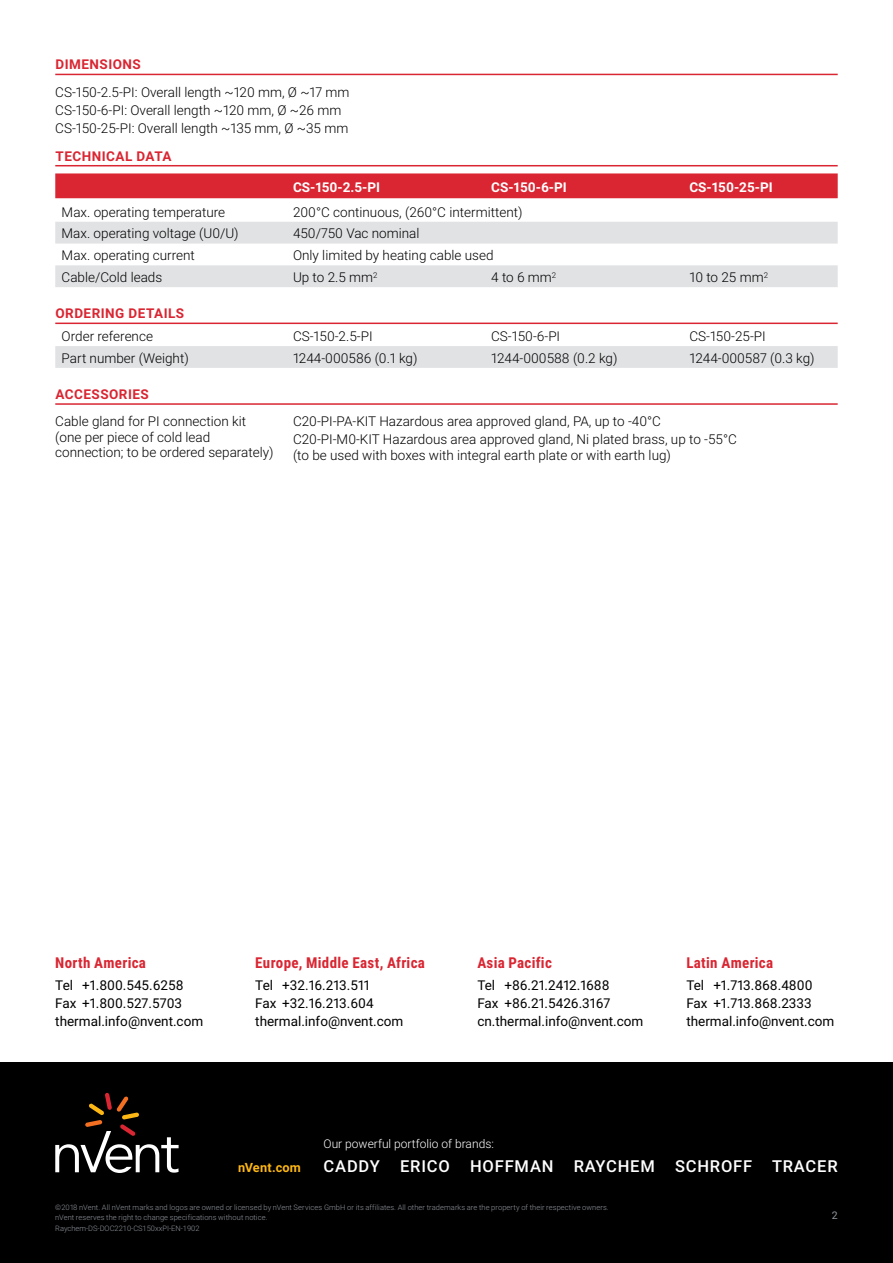
<style>
.page{position:relative;width:893px;height:1263px;background:#fff}
.page>*{position:absolute;margin:0;border:0;box-sizing:border-box;transform-origin:0 0}
.t1{font:500 16.5px "Roboto";letter-spacing:.05em;color:#fff}
.t2{font:700 15px "Roboto Condensed";letter-spacing:.02em;color:#d92632}
.t3{font:300 13.5px/18px "Roboto";color:#000}
.t4{font:13.5px/18px "Roboto";color:#000}
.t5{font:700 13.5px "Roboto";letter-spacing:.035em;color:#d92632}
.t6{font:700 13.5px "Roboto";color:#fff}
.t7{font:700 12.75px "Roboto";letter-spacing:.015em;color:#fdb714}
.t8{font:300 12px "Roboto";color:#fff}
.t9{font:10.5px "Roboto";color:#90969e}
.t10{font:300 7.5px/10.5px "Roboto";letter-spacing:.01em;color:#90969e}
</style>
<div class="page">
<div style="left:0;top:1062px;width:893px;height:201px;background:#000"></div>
<svg style="left:55px;top:1093px;width:124px;height:80px"></svg>
<hr style="left:55px;top:74px;width:783px;height:1px;background:#d92632">
<hr style="left:55px;top:165px;width:783px;height:1px;background:#d92632">
<div style="left:55px;top:173px;width:783px;height:25px;background:#d92632"></div>
<svg style="left:55px;top:222px;width:783px;height:146px"></svg>
<hr style="left:55px;top:323px;width:783px;height:1px;background:#d92632">
<hr style="left:55px;top:403px;width:783px;height:2px;background:#d92632">
<p class="t5" style="left:56px;top:55px;width:87px">DIMENSIONS</p>
<p class="t3" style="left:55px;top:82px;width:296px">CS-150-2.5-PI: Overall length ~120 mm, Ø ~17 mm<br>CS-150-6-PI: Overall length ~120 mm, Ø ~26 mm<br>CS-150-25-PI: Overall length ~135 mm, Ø ~35 mm</p>
<p class="t5" style="left:56px;top:146px;width:118px">TECHNICAL DATA</p>
<p class="t6" style="left:293px;top:178px;width:89px">CS-150-2.5-PI</p>
<p class="t6" style="left:491px;top:178px;width:77px">CS-150-6-PI</p>
<p class="t6" style="left:689px;top:178px;width:85px">CS-150-25-PI</p>
<p class="t3" style="left:62px;top:202px;width:165px">Max. operating temperature</p>
<p class="t3" style="left:293px;top:202px;width:231px">200°C continuous, (260°C intermittent)</p>
<p class="t3" style="left:62px;top:224px;width:179px">Max. operating voltage (U0/U)</p>
<p class="t3" style="left:293px;top:224px;width:128px">450/750 Vac nominal</p>
<p class="t3" style="left:62px;top:246px;width:135px">Max. operating current</p>
<p class="t3" style="left:293px;top:246px;width:202px">Only limited by heating cable used</p>
<p class="t3" style="left:62px;top:268px;width:102px">Cable/Cold leads</p>
<p class="t3" style="left:293px;top:268px;width:86px">Up to 2.5 mm<sup>2</sup></p>
<p class="t3" style="left:491px;top:268px;width:67px">4 to 6 mm<sup>2</sup></p>
<p class="t3" style="left:689px;top:268px;width:80px">10 to 25 mm<sup>2</sup></p>
<p class="t5" style="left:56px;top:304px;width:130px">ORDERING DETAILS</p>
<p class="t3" style="left:62px;top:327px;width:93px">Order reference</p>
<p class="t3" style="left:293px;top:327px;width:81px">CS-150-2.5-PI</p>
<p class="t3" style="left:491px;top:327px;width:71px">CS-150-6-PI</p>
<p class="t3" style="left:689px;top:327px;width:78px">CS-150-25-PI</p>
<p class="t3" style="left:62px;top:348px;width:129px">Part number (Weight)</p>
<p class="t3" style="left:293px;top:348px;width:126px">1244-000586 (0.1 kg)</p>
<p class="t3" style="left:491px;top:348px;width:128px">1244-000588 (0.2 kg)</p>
<p class="t3" style="left:689px;top:348px;width:127px">1244-000587 (0.3 kg)</p>
<p class="t5" style="left:56px;top:385px;width:95px">ACCESSORIES</p>
<p class="t3" style="left:55px;top:413px;width:220px;line-height:15.8px">Cable gland for PI connection kit (one per piece of cold lead connection; to be ordered separately)</p>
<p class="t3" style="left:293px;top:412px;width:445px">C20-PI-PA-KIT Hazardous area approved gland, PA, up to -40°C<br>C20-PI-M0-KIT Hazardous area approved gland, Ni plated brass, up to -55°C</p>
<p class="t3" style="left:293px;top:445px;width:379px">(to be used with boxes with integral earth plate or with earth lug)</p>
<p class="t2" style="left:55px;top:952px;width:92px">North America</p>
<p class="t4" style="left:55px;top:976px;width:149px">Tel +1.800.545.6258<br>Fax +1.800.527.5703 thermal.info@nvent.com</p>
<p class="t2" style="left:255px;top:952px;width:171px">Europe, Middle East, Africa</p>
<p class="t4" style="left:255px;top:976px;width:149px">Tel +32.16.213.511<br>Fax +32.16.213.604 thermal.info@nvent.com</p>
<p class="t2" style="left:477px;top:952px;width:76px">Asia Pacific</p>
<p class="t4" style="left:477px;top:976px;width:168px">Tel +86.21.2412.1688<br>Fax +86.21.5426.3167 cn.thermal.info@nvent.com</p>
<p class="t2" style="left:686px;top:952px;width:88px">Latin America</p>
<p class="t4" style="left:686px;top:976px;width:149px">Tel +1.713.868.4800<br>Fax +1.713.868.2333 thermal.info@nvent.com</p>
<p class="t8" style="left:324px;top:1136px;width:172px">Our powerful portfolio of brands:</p>
<p class="t7" style="left:238px;top:1158px;width:64px">nVent.com</p>
<p class="t1" style="left:324px;top:1155px;width:516px">CADDY ERICO HOFFMAN RAYCHEM SCHROFF TRACER</p>
<p class="t10" style="left:55px;top:1201px;width:555px">©2018 nVent. All nVent marks and logos are owned or licensed by nVent Services GmbH or its affiliates. All other trademarks are the property of their respective owners. nVent reserves the right to change specifications without notice.<br>Raychem-DS-DOC2210-CS150xxPI-EN-1902</p>
<p class="t9" style="left:832px;top:1208px;width:7px">2</p>
</div>
